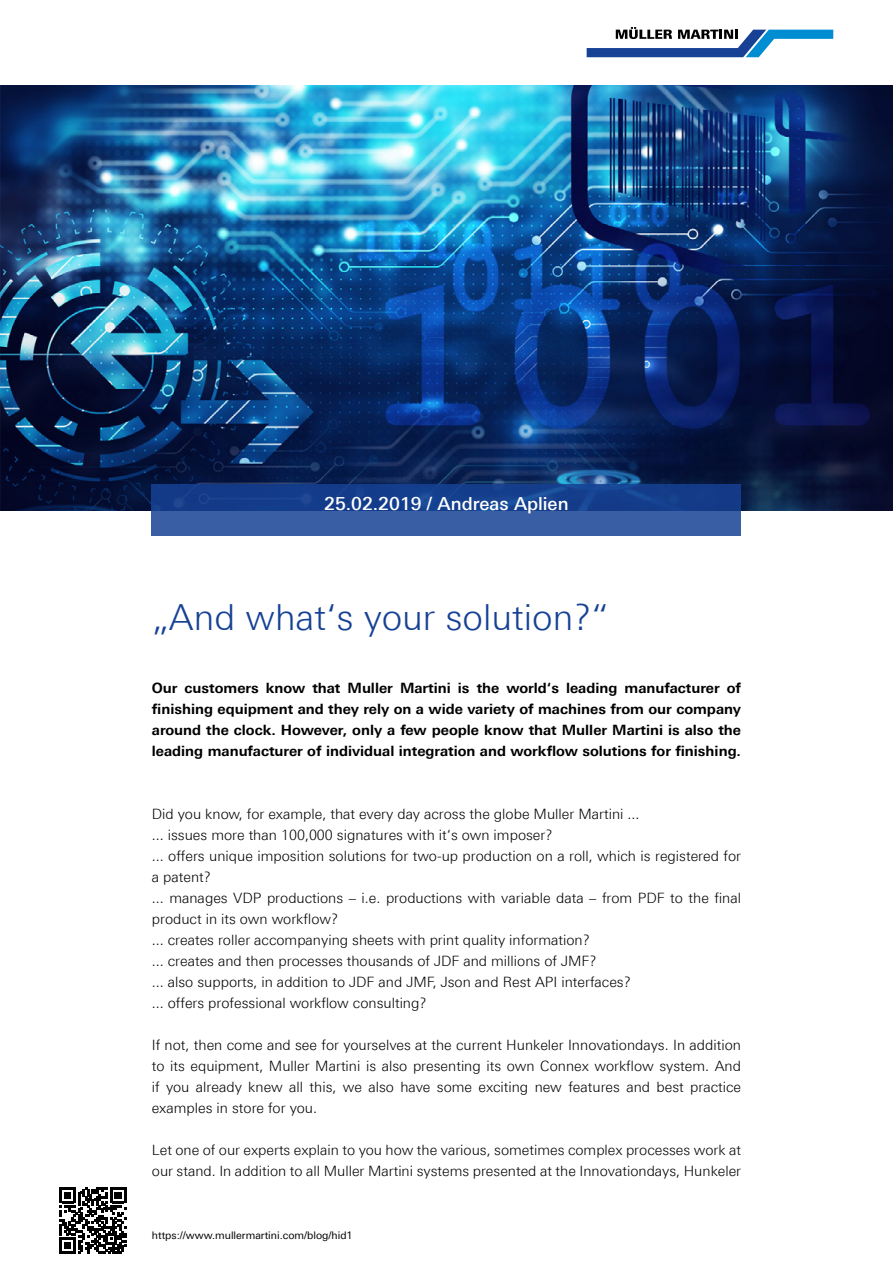
<style>
.page{position:relative;width:893px;height:1263px;background:#fff}
.page>*{position:absolute;margin:0;border:0;box-sizing:border-box;transform-origin:0 0}
.t1{font:300 36px "Linotype Univers 330";color:#164194}
.t2{font:500 18px "Linotype Univers 530";color:#fff}
.t3{font:300 14.25px/21px "Linotype Univers 330";color:#000}
.t4{font:700 14.25px/21px "Linotype Univers 630";color:#000;text-align:justify}
.t5{font:10.5px "Linotype Univers 430";color:#000}
</style>
<div class="page">
<img style="left:0;top:85px;width:893px;height:425px">
<svg style="left:587px;top:27px;width:246px;height:30px"></svg>
<svg style="left:152px;top:485px;width:589px;height:51px;background:#264d97"></svg>
<svg style="left:60px;top:1187px;width:66px;height:67px"></svg>
<p class="t2" style="left:324px;top:493px;width:246px">25.02.2019 / Andreas Aplien</p>
<h1 class="t1" style="left:152px;top:596px;width:458px">„And what‘s your solution?“</h1>
<p class="t4" style="left:152px;top:677px;width:591px">Our customers know that Muller Martini is the world‘s leading manufacturer of finishing equipment and they rely on a wide variety of machines from our company around the clock. However, only a few people know that Muller Martini is also the leading manufacturer of individual integration and workflow solutions for finishing.</p>
<p class="t3" style="left:152px;top:803px;width:591px">Did you know, for example, that every day across the globe Muller Martini ...<br>... issues more than 100,000 signatures with it‘s own imposer?<br>... offers unique imposition solutions for two-up production on a roll, which is registered for a patent?<br>... manages VDP productions – i.e. productions with variable data – from PDF to the final product in its own workflow?<br>... creates roller accompanying sheets with print quality information?<br>... creates and then processes thousands of JDF and millions of JMF?<br>... also supports, in addition to JDF and JMF, Json and Rest API interfaces?<br>... offers professional workflow consulting?</p>
<p class="t3" style="left:152px;top:1034px;width:591px;text-align:justify">If not, then come and see for yourselves at the current Hunkeler Innovationdays. In addition to its equipment, Muller Martini is also presenting its own Connex workflow system. And if you already knew all this, we also have some exciting new features and best practice examples in store for you.</p>
<p class="t3" style="left:152px;top:1139px;width:591px">Let one of our experts explain to you how the various, sometimes complex processes work at our stand. In addition to all Muller Martini systems presented at the Innovationdays, Hunkeler</p>
<p class="t5" style="left:152px;top:1229px;width:202px">https://www.mullermartini.com/blog/hid1</p>
</div>
